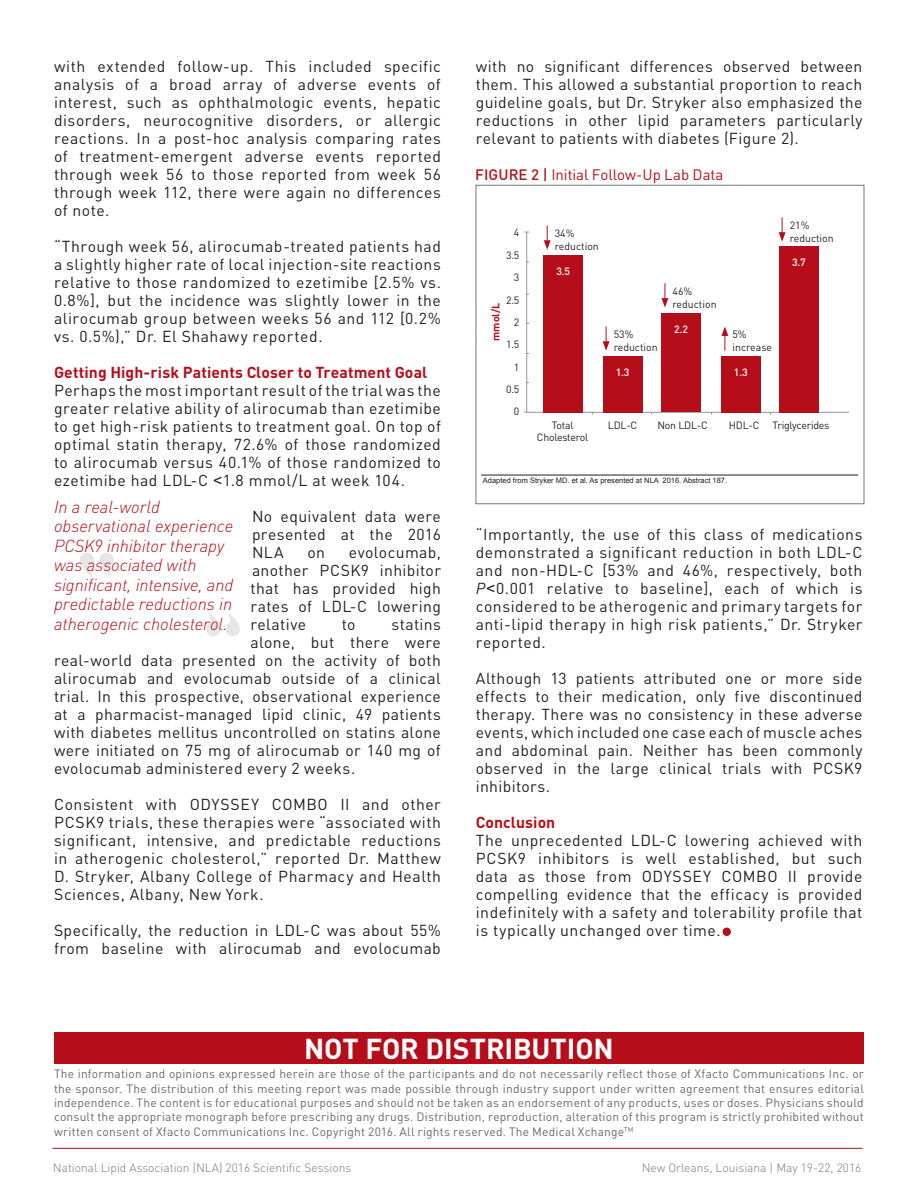
<style>
.page{position:relative;width:918px;height:1188px;background:#fff}
.page>*{position:absolute;margin:0;border:0;box-sizing:border-box;transform-origin:0 0}
.Texte_ds_bloc_rouge{font:700 28.5px "DIN";letter-spacing:-.005em;color:#fff}
.Texte_ds_bloc_rouge-2{font:italic 300 17.25px/19.5px "DIN";letter-spacing:-.005em;color:#b50e1a}
.Texte_2{font:15.75px/18px "DIN";letter-spacing:.03em;color:#231f20;text-align:justify}
._2ieme_titre_rouge{font:700 15.75px "DIN";letter-spacing:.005em;color:#b50e1a}
.Titre_de_tableau{font:15px "DIN";letter-spacing:-.005em;color:#b50e1a}
.t1{font:12px/14.4px "DIN";letter-spacing:.015em;color:#69696c;text-align:justify}
.Fin_de_doc{font:300 12px "DIN";color:#76787b}
.t2{font:10.5px "DIN";letter-spacing:-.02em;color:#231f20}
.t3{font:10.5px/12.6px "DIN";color:#231f20}
.t4{font:500 10.5px "DIN";color:#fff}
.t5{font:700 10.5px "DIN";color:#b50e1a}
.t6{font:7.5px "Arial";color:#231f20}
.s1{font-family:"Arial"}
.s2{font-weight:500}
.s3{font-style:italic}
</style>
<div class="page">
<div style="left:723px;top:928px;width:8px;height:8px;background:#b50e1a;border-radius:50%"></div>
<hr style="left:52px;top:1148px;width:810px;height:1px;background:#b50e1a">
<div style="left:54px;top:1032px;width:810px;height:31px;background:#b50e1a"></div>
<svg style="left:206px;top:613px;width:34px;height:23px"></svg>
<svg style="left:80px;top:553px;width:33px;height:23px"></svg>
<hr style="left:526px;top:232px;width:1px;height:180px;background:#939598">
<hr style="left:481px;top:475px;width:377px;height:1px;background:#231f20">
<hr style="left:527px;top:412px;width:322px;height:1px;background:#939598">
<div style="left:544px;top:255px;width:39px;height:157px;background:#b50e1a"></div>
<div style="left:603px;top:356px;width:39px;height:56px;background:#b50e1a"></div>
<div style="left:662px;top:314px;width:39px;height:98px;background:#b50e1a"></div>
<div style="left:721px;top:356px;width:39px;height:56px;background:#b50e1a"></div>
<div style="left:779px;top:246px;width:39px;height:166px;background:#b50e1a"></div>
<svg style="left:544px;top:225px;width:7px;height:25px"></svg>
<svg style="left:661px;top:283px;width:7px;height:25px"></svg>
<svg style="left:779px;top:217px;width:7px;height:25px"></svg>
<svg style="left:721px;top:326px;width:7px;height:25px"></svg>
<svg style="left:603px;top:326px;width:7px;height:25px"></svg>
<div style="left:476px;top:185px;width:388px;height:319px;border:1px solid #76787b"></div>
<p class="Texte_2" style="left:54px;top:57px;width:389px">with extended follow-up. This included specific analysis of a broad array of adverse events of interest, such as ophthalmologic events, hepatic disorders, neurocognitive disorders, or allergic reactions. In a post-hoc analysis comparing rates of treatment-emergent adverse events reported through week 56 to those reported from week 56 through week 112, there were again no differences of note.</p>
<p class="Texte_2" style="left:54px;top:237px;width:388px">“Through week 56, alirocumab-treated patients had a slightly higher rate of local injection-site reactions relative to those randomized to ezetimibe [2.5% vs.<br>0.8%], but the incidence was slightly lower in the alirocumab group between weeks 56 and 112 [0.2% vs. 0.5%),” Dr. El Shahawy reported.</p>
<p class="_2ieme_titre_rouge" style="left:54px;top:362px;width:375px">Getting High-risk Patients Closer to Treatment Goal</p>
<p class="Texte_2" style="left:54px;top:381px;width:389px">Perhaps the most important result of the trial was the greater relative ability of alirocumab than ezetimibe to get high-risk patients to treatment goal. On top of optimal statin therapy, 72.6% of those randomized to alirocumab versus 40.1% of those randomized to ezetimibe had LDL-C <span class="s1">&lt;</span>1.8 mmol/L at week 104.</p>
<p class="Texte_2" style="left:252px;top:507px;width:191px">No equivalent data were presented at the 2016<br>NLA</p>
<p class="Texte_ds_bloc_rouge-2" style="left:54px;top:496px;width:181px">In a real-world observational experience<br>PCSK9 inhibitor therapy was associated with significant, intensive, and predictable reductions in atherogenic cholesterol.</p>
<p class="Texte_2" style="left:250px;top:543px;width:192px;text-indent:98px">evolocumab, another PCSK9 inhibitor that has provided high rates of LDL-C lowering relative</p>
<p class="Texte_2" style="left:308px;top:543px;width:19px">on</p>
<p class="Texte_2" style="left:342px;top:615px;width:15px">to</p>
<p class="Texte_2" style="left:391px;top:615px;width:51px">statins</p>
<p class="Texte_2" style="left:250px;top:633px;width:192px">alone, but there were</p>
<p class="Texte_2" style="left:54px;top:651px;width:388px">real-world data presented on the activity of both</p>
<p class="Texte_2" style="left:54px;top:669px;width:388px">alirocumab and evolocumab outside of a clinical</p>
<p class="Texte_2" style="left:54px;top:687px;width:388px">trial. In this prospective, observational experience</p>
<p class="Texte_2" style="left:54px;top:705px;width:388px">at a pharmacist-managed lipid clinic, 49 patients</p>
<p class="Texte_2" style="left:54px;top:723px;width:388px">with diabetes mellitus uncontrolled on statins alone</p>
<p class="Texte_2" style="left:54px;top:741px;width:388px">were initiated on 75 mg of alirocumab or 140 mg of</p>
<p class="Texte_2" style="left:54px;top:759px;width:303px">evolocumab administered every 2 weeks.</p>
<p class="Texte_2" style="left:54px;top:795px;width:389px">Consistent with ODYSSEY COMBO II and other PCSK9 trials, these therapies were “associated with significant, intensive, and predictable reductions in atherogenic cholesterol,” reported Dr. Matthew D. Stryker, Albany College of Pharmacy and Health Sciences, Albany, New York.</p>
<p class="Texte_2" style="left:54px;top:921px;width:388px">Specifically, the reduction in LDL-C was about 55% from baseline with alirocumab and evolocumab</p>
<p class="Texte_2" style="left:476px;top:57px;width:388px">with no significant differences observed between them. This allowed a substantial proportion to reach guideline goals, but Dr. Stryker also emphasized the reductions in other lipid parameters particularly relevant to patients with diabetes (Figure 2).</p>
<p class="Titre_de_tableau" style="left:475px;top:165px;width:250px"><span class="s2">FIGURE 2 |</span> Initial Follow-Up Lab Data</p>
<p class="t2" style="left:514px;top:226px;width:7px">4</p>
<p class="t2" style="left:506px;top:248px;width:15px">3.5</p>
<p class="t2" style="left:514px;top:271px;width:7px">3</p>
<p class="t2" style="left:506px;top:293px;width:15px">2.5</p>
<p class="t2" style="left:514px;top:316px;width:7px">2</p>
<p class="t2" style="left:506px;top:338px;width:15px">1.5</p>
<p class="t2" style="left:514px;top:360px;width:7px">1</p>
<p class="t2" style="left:506px;top:383px;width:15px">0.5</p>
<p class="t2" style="left:514px;top:405px;width:7px">0</p>
<p class="t5" style="left:489px;top:341px;width:39px;rotate:-90deg">mmol/L</p>
<p class="t3" style="left:555px;top:227px;width:46px">34% reduction</p>
<p class="t4" style="left:557px;top:265px;width:15px">3.5</p>
<p class="t3" style="left:614px;top:328px;width:46px">53% reduction</p>
<p class="t4" style="left:616px;top:366px;width:15px">1.3</p>
<p class="t3" style="left:673px;top:285px;width:46px">46% reduction</p>
<p class="t4" style="left:674px;top:323px;width:15px">2.2</p>
<p class="t3" style="left:733px;top:328px;width:41px">5% increase</p>
<p class="t4" style="left:734px;top:366px;width:15px">1.3</p>
<p class="t3" style="left:790px;top:219px;width:46px">21% reduction</p>
<p class="t4" style="left:792px;top:255px;width:15px">3.7</p>
<p class="t2" style="left:552px;top:419px;width:23px">Total</p>
<p class="t2" style="left:608px;top:419px;width:31px">LDL-C</p>
<p class="t2" style="left:657px;top:419px;width:52px">Non LDL-C</p>
<p class="t2" style="left:729px;top:419px;width:102px">HDL-C Triglycerides</p>
<p class="t2" style="left:537px;top:431px;width:53px">Cholesterol</p>
<p class="t6" style="left:483px;top:475px;width:246px">Adapted from Stryker MD. et al. As presented at NLA 2016. Abstract 187.</p>
<p class="Texte_2" style="left:476px;top:525px;width:388px">“Importantly, the use of this class of medications demonstrated a significant reduction in both LDL-C and non-HDL-C [53% and 46%, respectively, both <span class="s3">P</span><span class="s1">&lt;</span>0.001 relative to baseline], each of which is considered to be atherogenic and primary targets for anti-lipid therapy in high risk patients,” Dr. Stryker reported.</p>
<p class="Texte_2" style="left:476px;top:669px;width:388px">Although 13 patients attributed one or more side effects to their medication, only five discontinued therapy. There was no consistency in these adverse events, which included one case each of muscle aches and abdominal pain. Neither has been commonly observed in the large clinical trials with PCSK9 inhibitors.</p>
<p class="_2ieme_titre_rouge" style="left:476px;top:812px;width:81px">Conclusion</p>
<p class="Texte_2" style="left:476px;top:831px;width:388px">The unprecedented LDL-C lowering achieved with PCSK9 inhibitors is well established, but such data as those from ODYSSEY COMBO II provide compelling evidence that the efficacy is provided indefinitely with a safety and tolerability profile that is typically unchanged over time.</p>
<p class="Texte_ds_bloc_rouge" style="left:304px;top:1030px;width:311px">NOT FOR DISTRIBUTION</p>
<p class="t1" style="left:54px;top:1067px;width:811px">The information and opinions expressed herein are those of the participants and do not necessarily reflect those of Xfacto Communications Inc. or the sponsor. The distribution of this meeting report was made possible through industry support under written agreement that ensures editorial independence. The content is for educational purposes and should not be taken as an endorsement of any products, uses or doses. Physicians should consult the appropriate monograph before prescribing any drugs. Distribution, reproduction, alteration of this program is strictly prohibited without written consent of Xfacto Communications Inc. Copyright 2016. All rights reserved. The Medical Xchange<sup>TM</sup></p>
<p class="Fin_de_doc" style="left:53px;top:1160px;width:300px">National Lipid Association (NLA) 2016 Scientific Sessions</p>
<p class="Fin_de_doc" style="left:642px;top:1160px;width:221px">New Orleans, Louisiana | May 19-22, 2016</p>
</div>
